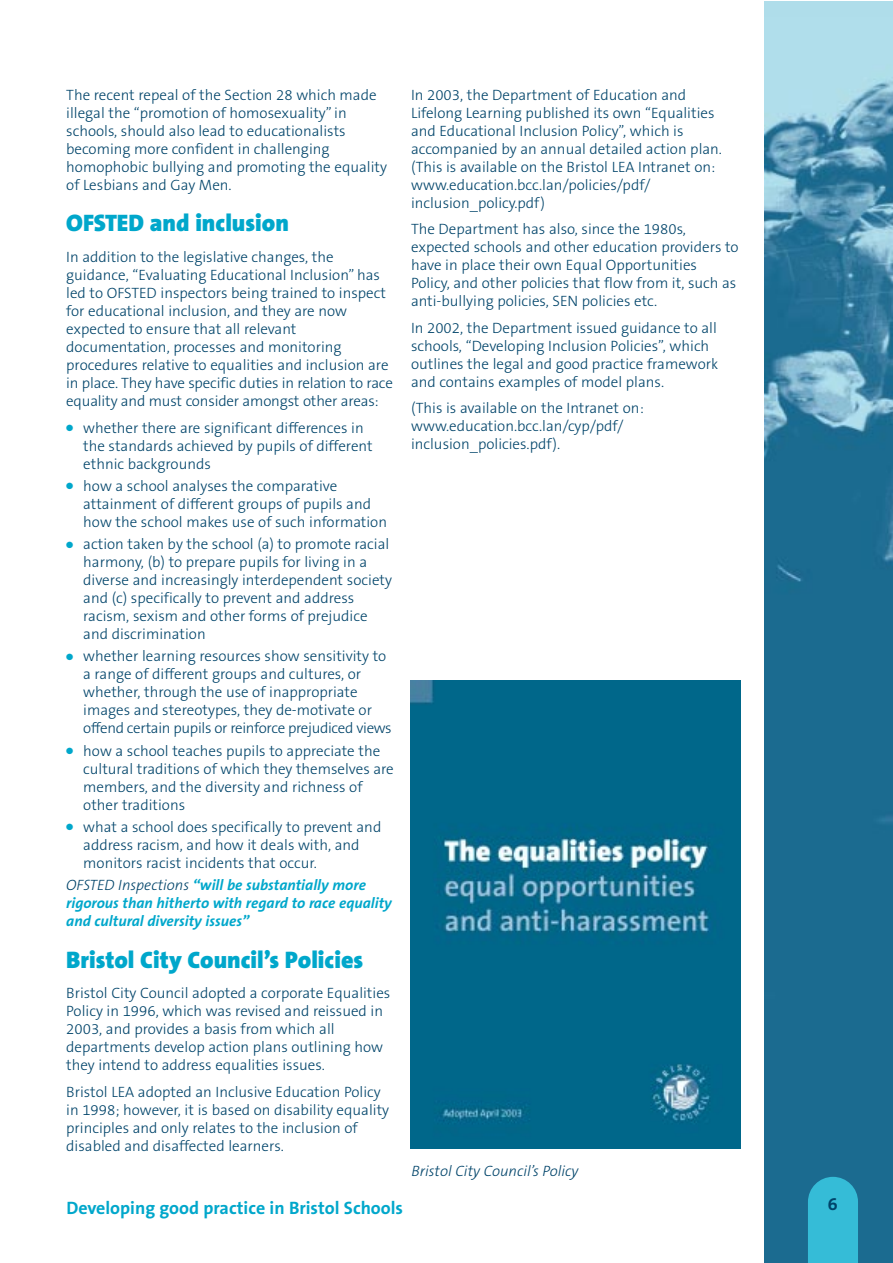
<style>
.page{position:relative;width:893px;height:1263px;background:#fff}
.page>*{position:absolute;margin:0;border:0;box-sizing:border-box;transform-origin:0 0}
.t1{font:900 24px "The Sans B9";color:#00a7cb}
.t2{font:700 18px "The Sans B7";color:#00a7cb}
.t3{font:700 18px "The Sans B7";color:#00446a}
.t4{font:300 15px/18px "The Sans B3";color:#00446a}
.t5{font:italic 700 15px/18px "The Sans B7";color:#00a7cb}
.t6{font:italic 300 15px "The Sans B3";color:#00446a}
.s1{color:#00a7cb}
.s2{font-family:"The Sans B3";font-weight:300;color:#00446a}
</style>
<div class="page">
<img style="left:764px;top:18px;width:128px;height:1245px">
<div style="left:808px;top:1177px;width:50px;height:86px;background:#35bcd7"></div>
<img style="left:410px;top:681px;width:330px;height:468px">
<p class="t4" style="left:66px;top:87px;width:322px">The recent repeal of the Section 28 which made illegal the “promotion of homosexuality” in schools, should also lead to educationalists becoming more confident in challenging homophobic bullying and promoting the equality of Lesbians and Gay Men.</p>
<h1 class="t1" style="left:66px;top:214px;width:224px">OFSTED and inclusion</h1>
<p class="t4" style="left:66px;top:250px;width:328px">In addition to the legislative changes, the guidance, “Evaluating Educational Inclusion” has led to OFSTED inspectors being trained to inspect for educational inclusion, and they are now expected to ensure that all relevant documentation, processes and monitoring procedures relative to equalities and inclusion are in place. They have specific duties in relation to race equality and must consider amongst other areas:</p>
<p class="t4" style="left:83px;top:420px;width:291px;text-indent:-17px"><span class="s1">●</span> whether there are significant differences in the standards achieved by pupils of different ethnic backgrounds</p>
<p class="t4" style="left:83px;top:478px;width:305px;text-indent:-17px"><span class="s1">●</span> how a school analyses the comparative attainment of different groups of pupils and how the school makes use of such information</p>
<p class="t4" style="left:83px;top:537px;width:310px;text-indent:-17px"><span class="s1">●</span> action taken by the school (a) to promote racial harmony, (b) to prepare pupils for living in a diverse and increasingly interdependent society and (c) specifically to prevent and address racism, sexism and other forms of prejudice and discrimination</p>
<p class="t4" style="left:83px;top:649px;width:310px;text-indent:-17px"><span class="s1">●</span> whether learning resources show sensitivity to a range of different groups and cultures, or whether, through the use of inappropriate images and stereotypes, they de-motivate or offend certain pupils or reinforce prejudiced views</p>
<p class="t4" style="left:83px;top:743px;width:312px;text-indent:-17px"><span class="s1">●</span> how a school teaches pupils to appreciate the cultural traditions of which they themselves are members, and the diversity and richness of other traditions</p>
<p class="t4" style="left:83px;top:819px;width:299px;text-indent:-17px"><span class="s1">●</span> what a school does specifically to prevent and address racism, and how it deals with, and monitors racist incidents that occur.</p>
<p class="t5" style="left:66px;top:878px;width:327px"><span class="s2">OFSTED Inspections</span> “will be substantially more rigorous than hitherto with regard to race equality and cultural diversity issues”</p>
<h1 class="t1" style="left:66px;top:951px;width:298px">Bristol City Council’s Policies</h1>
<p class="t4" style="left:66px;top:986px;width:325px">Bristol City Council adopted a corporate Equalities Policy in 1996, which was revised and reissued in 2003, and provides a basis from which all departments develop action plans outlining how they intend to address equalities issues.</p>
<p class="t4" style="left:66px;top:1084px;width:324px">Bristol LEA adopted an Inclusive Education Policy in 1998; however, it is based on disability equality principles and only relates to the inclusion of disabled and disaffected learners.</p>
<p class="t2" style="left:66px;top:1201px;width:338px">Developing good practice in Bristol Schools</p>
<p class="t4" style="left:411px;top:87px;width:312px">In 2003, the Department of Education and Lifelong Learning published its own “Equalities and Educational Inclusion Policy”, which is accompanied by an annual detailed action plan. (This is available on the Bristol LEA Intranet on: www.education.bcc.lan/policies/pdf/ inclusion_policy.pdf)</p>
<p class="t4" style="left:411px;top:222px;width:329px">The Department has also, since the 1980s, expected schools and other education providers to have in place their own Equal Opportunities Policy, and other policies that flow from it, such as anti-bullying policies, SEN policies etc.</p>
<p class="t4" style="left:411px;top:320px;width:309px">In 2002, the Department issued guidance to all schools, “Developing Inclusion Policies”, which outlines the legal and good practice framework and contains examples of model plans.</p>
<p class="t4" style="left:411px;top:401px;width:234px">(This is available on the Intranet on: www.education.bcc.lan/cyp/pdf/ inclusion_policies.pdf).</p>
<p class="t6" style="left:411px;top:1165px;width:168px">Bristol City Council’s Policy</p>
<p class="t3" style="left:827px;top:1197px;width:11px">6</p>
</div>
